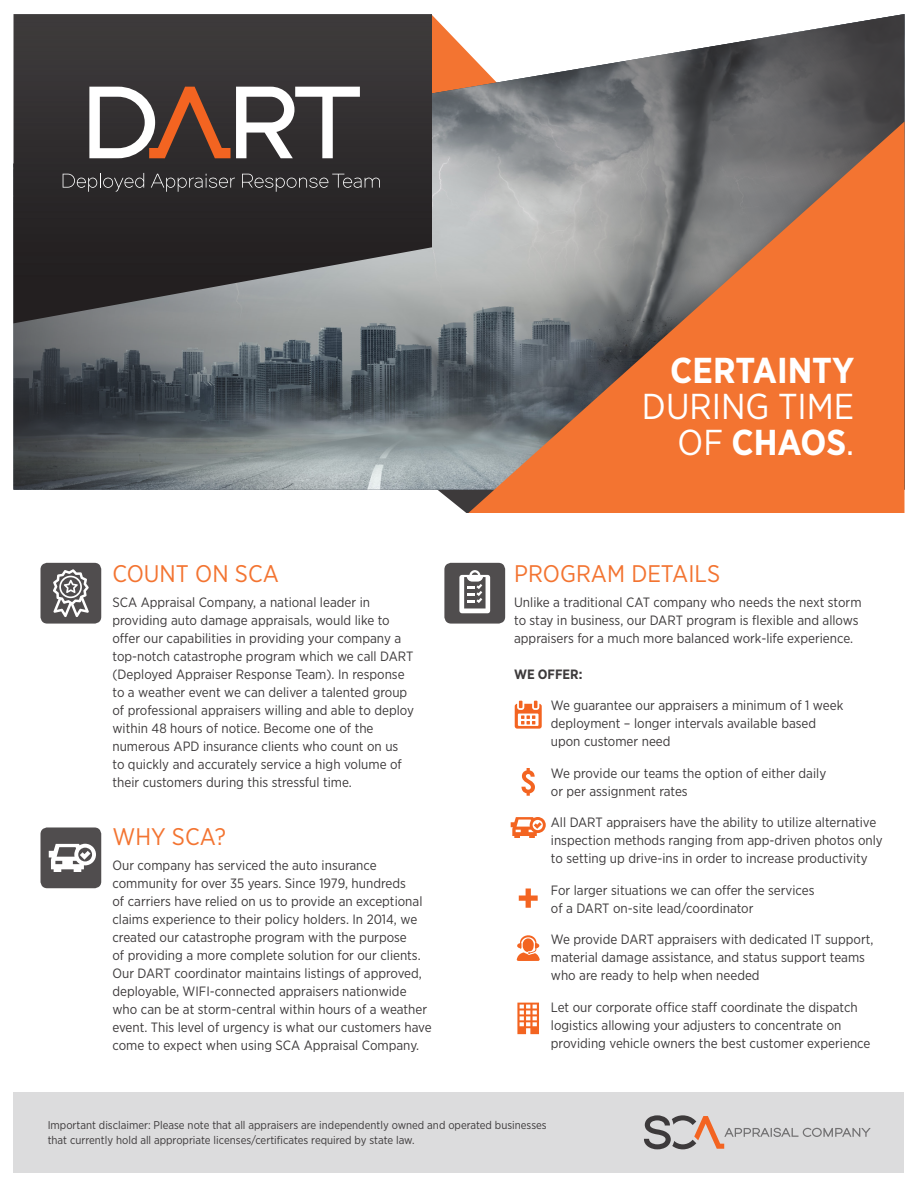
<style>
.page{position:relative;width:918px;height:1188px;background:#fff}
.page>*{position:absolute;margin:0;border:0;box-sizing:border-box;transform-origin:0 0}
.Body{font:700 36px/36px "Gotham Narrow";color:#fff;text-align:right}
.Body-2{font:24px "Gotham Narrow";color:#f37431}
.Body-3{font:13.5px/18px "Gotham Narrow";color:#3d3a3b}
.Indent{font:13.5px/18px "Gotham Narrow";color:#3d3a3b}
.Body-4{font:700 13.5px "Gotham Narrow";color:#3d3a3b}
.Body-5{font:11.25px/15px "Gotham Narrow";color:#3d3a3b}
.s1{font-weight:400}
</style>
<div class="page">
<svg style="left:438px;top:490px;width:30px;height:23px"></svg>
<svg style="left:14px;top:14px;width:890px;height:476px;background:#7b7d7f"></svg>
<div style="left:40px;top:563px;width:61px;height:61px;background:#504d4e;border-radius:7px"></div>
<div style="left:444px;top:563px;width:61px;height:61px;background:#504d4e;border-radius:7px"></div>
<div style="left:40px;top:827px;width:61px;height:61px;background:#504d4e;border-radius:7px"></div>
<div style="left:14px;top:1092px;width:890px;height:81px;background:#dcdcdd"></div>
<svg style="left:644px;top:1115px;width:227px;height:34px"></svg>
<svg style="left:53px;top:569px;width:36px;height:48px"></svg>
<svg style="left:49px;top:844px;width:47px;height:28px"></svg>
<svg style="left:511px;top:817px;width:35px;height:21px"></svg>
<svg style="left:459px;top:570px;width:31px;height:43px"></svg>
<svg style="left:515px;top:701px;width:27px;height:28px"></svg>
<svg style="left:521px;top:768px;width:14px;height:28px"></svg>
<svg style="left:519px;top:889px;width:19px;height:19px"></svg>
<svg style="left:516px;top:935px;width:24px;height:26px"></svg>
<svg style="left:517px;top:1003px;width:22px;height:31px"></svg>
<svg style="left:14px;top:14px;width:418px;height:309px;background:#403e3f"></svg>
<svg style="left:63px;top:173px;width:81px;height:19px;background:#454344"></svg>
<svg style="left:151px;top:174px;width:84px;height:18px;background:#454344"></svg>
<svg style="left:242px;top:174px;width:138px;height:18px;background:#444243"></svg>
<svg style="left:89px;top:87px;width:271px;height:71px"></svg>
<svg style="left:468px;top:122px;width:437px;height:391px;background:#ba7c5c"></svg>
<p class="Body-2" style="left:112px;top:559px;width:168px">COUNT ON SCA</p>
<p class="Body-3" style="left:112px;top:593px;width:303px">SCA Appraisal Company, a national leader in providing auto damage appraisals, would like to offer our capabilities in providing your company a top-notch catastrophe program which we call DART (Deployed Appraiser Response Team). In response to a weather event we can deliver a talented group of professional appraisers willing and able to deploy within 48 hours of notice. Become one of the numerous APD insurance clients who count on us<br>to quickly and accurately service a high volume of their customers during this stressful time.</p>
<p class="Body-2" style="left:112px;top:822px;width:115px">WHY SCA?</p>
<p class="Body-3" style="left:112px;top:856px;width:321px">Our company has serviced the auto insurance community for over 35 years. Since 1979, hundreds<br>of carriers have relied on us to provide an exceptional claims experience to their policy holders. In 2014, we created our catastrophe program with the purpose<br>of providing a more complete solution for our clients.<br>Our DART coordinator maintains listings of approved, deployable, WIFI-connected appraisers nationwide who can be at storm-central within hours of a weather event. This level of urgency is what our customers have come to expect when using SCA Appraisal Company.</p>
<p class="Body" style="left:642px;top:352px;width:214px">CERTAINTY<br><span class="s1">DURING TIME<br>OF</span> CHAOS<span class="s1">.</span></p>
<p class="Body-2" style="left:514px;top:559px;width:207px">PROGRAM DETAILS</p>
<p class="Body-3" style="left:514px;top:593px;width:349px">Unlike a traditional CAT company who needs the next storm to stay in business, our DART program is flexible and allows appraisers for a much more balanced work-life experience.</p>
<p class="Body-4" style="left:514px;top:665px;width:70px">WE OFFER:</p>
<p class="Indent" style="left:551px;top:696px;width:294px">We guarantee our appraisers a minimum of 1 week deployment – longer intervals available based upon customer need</p>
<p class="Indent" style="left:551px;top:764px;width:277px">We provide our teams the option of either daily or per assignment rates</p>
<p class="Indent" style="left:551px;top:813px;width:334px">All DART appraisers have the ability to utilize alternative inspection methods ranging from app-driven photos only to setting up drive-ins in order to increase productivity</p>
<p class="Indent" style="left:551px;top:881px;width:265px">For larger situations we can offer the services of a DART on-site lead/coordinator</p>
<p class="Indent" style="left:551px;top:930px;width:324px">We provide DART appraisers with dedicated IT support, material damage assistance, and status support teams who are ready to help when needed</p>
<p class="Indent" style="left:551px;top:998px;width:321px">Let our corporate office staff coordinate the dispatch logistics allowing your adjusters to concentrate on providing vehicle owners the best customer experience</p>
<p class="Body-5" style="left:48px;top:1118px;width:501px">Important disclaimer: Please note that all appraisers are independently owned and operated businesses that currently hold all appropriate licenses/certificates required by state law.</p>
</div>
